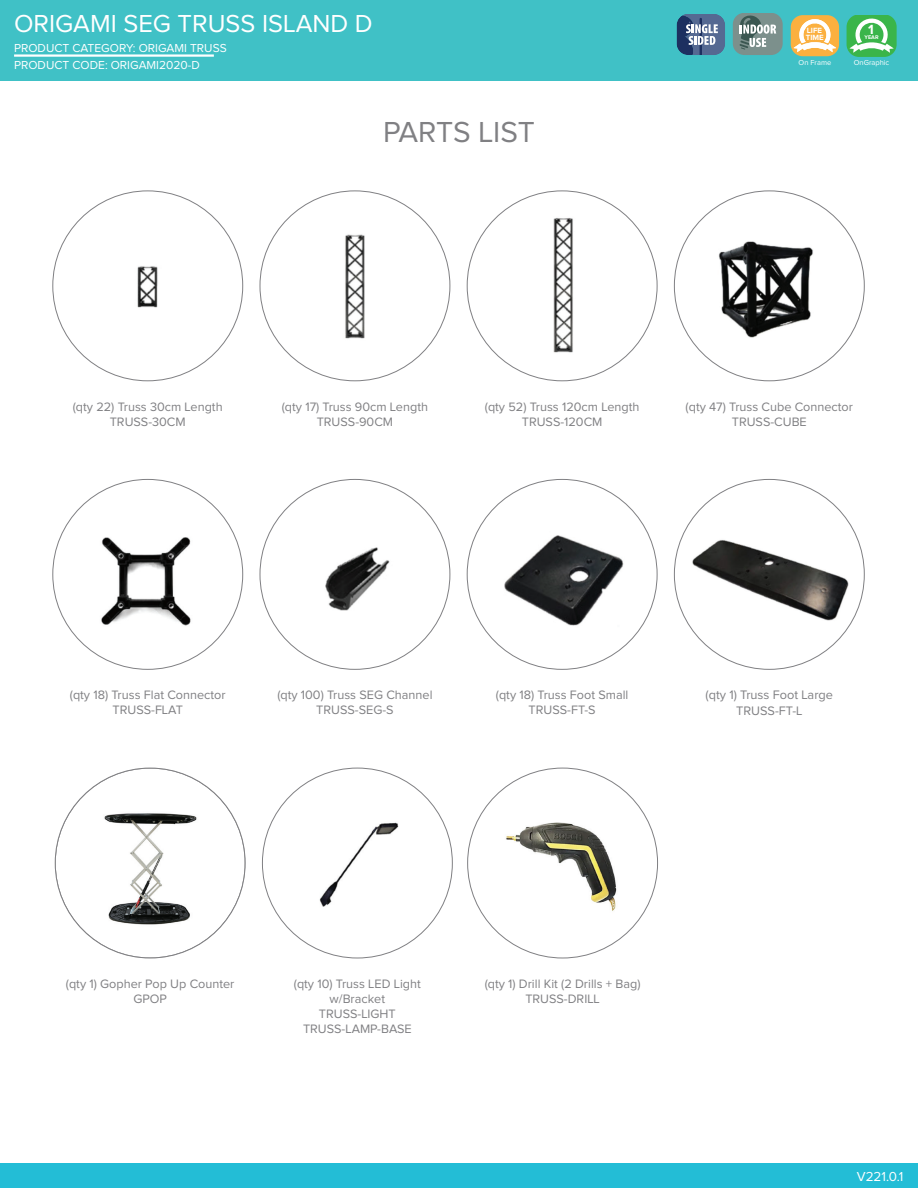
<style>
.page{position:relative;width:918px;height:1188px;background:#fff}
.page>*{position:absolute;margin:0;border:0;box-sizing:border-box;transform-origin:0 0}
.t1{font:30px "Proxima Nova";letter-spacing:-.005em;color:#808083}
.t2{font:25.5px "Proxima Nova";color:#fff}
.t3{font:700 13.8px "Proxima Nova";color:#fff}
.t4{font:13.5px "Proxima Nova";color:#fff}
.t5{font:12.75px/15.3px "Proxima Nova";color:#808083;text-align:center}
.t6{font:12.6px/15.1px "Proxima Nova";color:#808083;text-align:center}
.t7{font:12px "Proxima Nova";color:#fff}
.t8{font:700 7.8px/7.1px "Proxima Nova";color:#fff}
.t9{font:7.5px "Proxima Nova";color:#fff}
.t10{font:700 5.55px "Proxima Nova";color:#fff}
</style>
<div class="page">
<div style="left:0;top:0;width:918px;height:81px;background:#40c1c6"></div>
<hr style="left:14px;top:54px;width:200px;height:3px;background:#fff">
<div style="left:0;top:1164px;width:918px;height:24px;background:#23bdd6"></div>
<div style="left:791px;top:15px;width:48px;height:41px;background:#fbb03f;border-radius:12px"></div>
<svg style="left:794px;top:18px;width:42px;height:34px"></svg>
<div style="left:847px;top:15px;width:50px;height:41px;background:#3ab54a;border-radius:13px"></div>
<svg style="left:850px;top:17px;width:44px;height:36px"></svg>
<svg style="left:733px;top:14px;width:50px;height:41px"></svg>
<svg style="left:677px;top:14px;width:48px;height:41px"></svg>
<img style="left:553px;top:218px;width:20px;height:135px">
<img style="left:345px;top:234px;width:20px;height:105px">
<img style="left:137px;top:266px;width:21px;height:42px">
<img style="left:718px;top:241px;width:95px;height:97px">
<img style="left:101px;top:537px;width:90px;height:89px">
<img style="left:325px;top:547px;width:65px;height:64px">
<svg style="left:55px;top:768px;width:189px;height:190px"></svg>
<img style="left:504px;top:535px;width:120px;height:91px">
<img style="left:319px;top:822px;width:80px;height:85px">
<img style="left:692px;top:540px;width:157px;height:81px">
<img style="left:506px;top:822px;width:111px;height:89px">
<h2 class="t2" style="left:14px;top:12px;width:360px">ORIGAMI SEG TRUSS ISLAND D</h2>
<p class="t7" style="left:14px;top:42px;width:214px">PRODUCT CATEGORY: ORIGAMI TRUSS</p>
<p class="t7" style="left:14px;top:60px;width:187px">PRODUCT CODE: ORIGAMI2020-D</p>
<h1 class="t1" style="left:383px;top:118px;width:153px">PARTS LIST</h1>
<p class="t8" style="left:806px;top:27px;width:19px">LIFE<br>TIME</p>
<p class="t9" style="left:799px;top:60px;width:34px">On Frame</p>
<p class="t3" style="left:868px;top:22px;width:7px">1</p>
<p class="t10" style="left:865px;top:34px;width:16px">YEAR</p>
<p class="t9" style="left:854px;top:59px;width:37px">OnGraphic</p>
<p class="t6" style="left:73px;top:399px;width:151px">(qty 22) Truss 30cm Length<br>TRUSS-30CM</p>
<p class="t6" style="left:282px;top:399px;width:148px">(qty 17) Truss 90cm Length<br>TRUSS-90CM</p>
<p class="t6" style="left:485px;top:399px;width:156px">(qty 52) Truss 120cm Length<br>TRUSS-120CM</p>
<p class="t6" style="left:686px;top:399px;width:169px">(qty 47) Truss Cube Connector<br>TRUSS-CUBE</p>
<p class="t6" style="left:70px;top:688px;width:157px">(qty 18) Truss Flat Connector<br>TRUSS-FLAT</p>
<p class="t6" style="left:277px;top:688px;width:157px">(qty 100) Truss SEG Channel<br>TRUSS-SEG-S</p>
<p class="t6" style="left:496px;top:688px;width:134px">(qty 18) Truss Foot Small<br>TRUSS-FT-S</p>
<p class="t5" style="left:706px;top:688px;width:129px">(qty 1) Truss Foot Large<br>TRUSS-FT-L</p>
<p class="t6" style="left:66px;top:977px;width:170px">(qty 1) Gopher Pop Up Counter<br>GPOP</p>
<p class="t6" style="left:294px;top:977px;width:129px">(qty 10) Truss LED Light w/Bracket<br>TRUSS-LIGHT<br>TRUSS-LAMP-BASE</p>
<p class="t6" style="left:485px;top:977px;width:157px">(qty 1) Drill Kit (2 Drills + Bag)<br>TRUSS-DRILL</p>
<p class="t4" style="left:857px;top:1171px;width:48px">V221.0.1</p>
</div>
